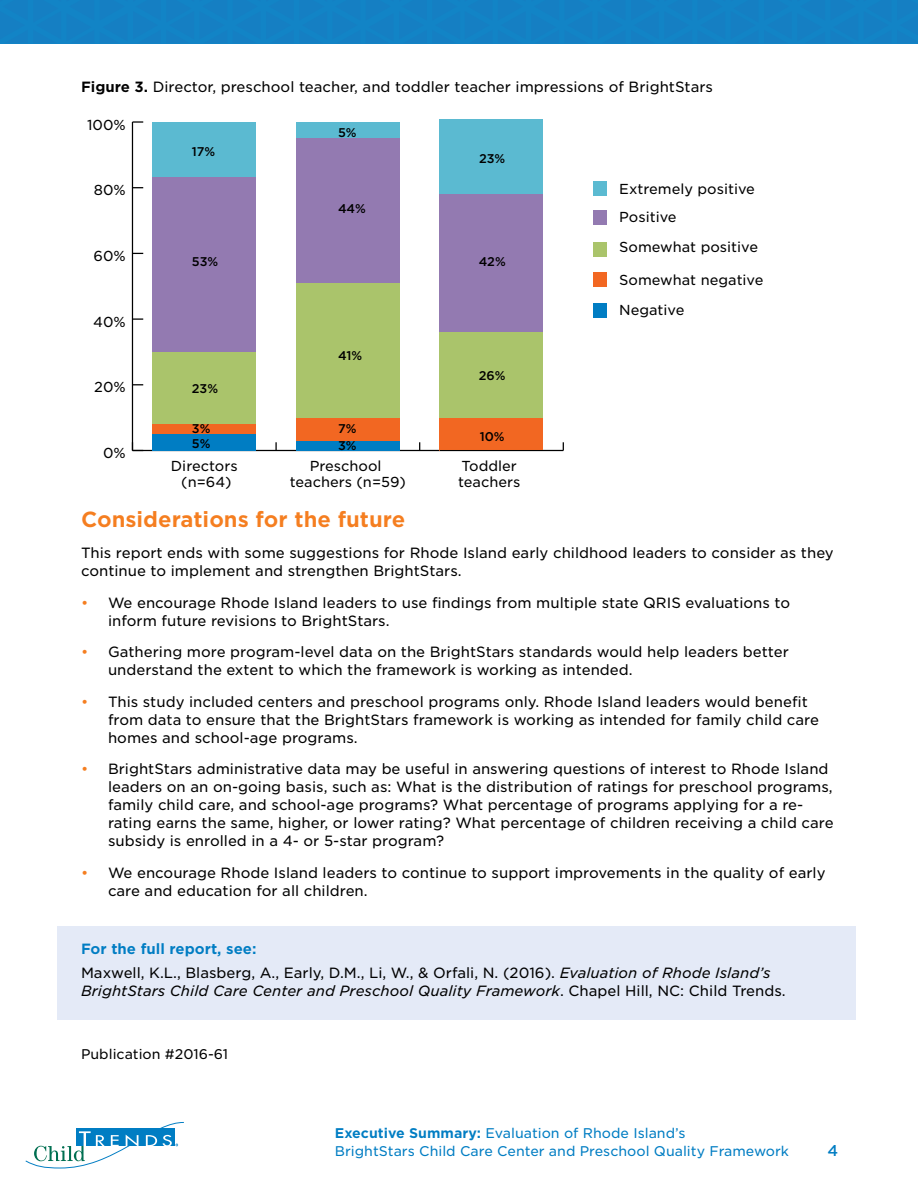
<style>
.page{position:relative;width:918px;height:1188px;background:#fff}
.page>*{position:absolute;margin:0;border:0;box-sizing:border-box;transform-origin:0 0}
.t1{font:700 21px "Gotham S Sm";color:#f57e20}
.t2{font:500 15px "Gotham S Sm";color:#007dc3}
.t3{font:14.25px/18px "Gotham S Sm";color:#000}
.t4{font:italic 14.25px "Gotham S Sm";color:#000}
.t5{font:13.95px/16.6px "Gotham S Sm";color:#000}
.t6{font:13.5px/18px "Gotham S Sm";color:#007dc3}
.t7{font:13.5px "Gotham S Sm";color:#000}
.t8{font:500 12.6px/14.7px "Gotham";color:#000}
.s1{font-weight:700}
.s2{color:#f57e20}
.s3{font-weight:700;color:#007dc3}
.s4{font-style:italic}
.s5{font-style:normal}
</style>
<div class="page">
<svg style="left:26px;top:1122px;width:158px;height:47px"></svg>
<div style="left:0;top:0;width:918px;height:43px;background:#1284c6"></div>
<div style="left:57px;top:926px;width:798px;height:94px;background:#e4eaf7"></div>
<hr style="left:132px;top:450px;width:431px;height:1px;background:#000">
<svg style="left:275px;top:442px;width:2px;height:8px"></svg>
<hr style="left:132px;top:122px;width:1px;height:328px;background:#000">
<svg style="left:132px;top:442px;width:11px;height:9px"></svg>
<svg style="left:133px;top:318px;width:10px;height:2px"></svg>
<svg style="left:132px;top:121px;width:11px;height:2px"></svg>
<div style="left:153px;top:122px;width:103px;height:56px;background:#5bbad1"></div>
<div style="left:296px;top:122px;width:104px;height:16px;background:#5bbad1"></div>
<div style="left:440px;top:119px;width:103px;height:75px;background:#5bbad1"></div>
<div style="left:153px;top:178px;width:103px;height:174px;background:#937ab1"></div>
<div style="left:296px;top:138px;width:104px;height:145px;background:#937ab1"></div>
<div style="left:440px;top:194px;width:103px;height:138px;background:#937ab1"></div>
<div style="left:153px;top:352px;width:103px;height:72px;background:#aac46b"></div>
<div style="left:296px;top:283px;width:104px;height:135px;background:#aac46b"></div>
<div style="left:440px;top:332px;width:103px;height:86px;background:#aac46b"></div>
<div style="left:153px;top:424px;width:103px;height:10px;background:#f26722"></div>
<div style="left:296px;top:418px;width:104px;height:23px;background:#f26722"></div>
<div style="left:440px;top:418px;width:103px;height:32px;background:#f26722"></div>
<div style="left:153px;top:434px;width:103px;height:16px;background:#007dc3"></div>
<div style="left:296px;top:441px;width:104px;height:9px;background:#007dc3"></div>
<div style="left:593px;top:303px;width:13px;height:14px;background:#007dc3"></div>
<div style="left:593px;top:273px;width:13px;height:14px;background:#f26722"></div>
<div style="left:593px;top:242px;width:13px;height:15px;background:#aac46b"></div>
<div style="left:593px;top:211px;width:13px;height:14px;background:#937ab1"></div>
<div style="left:593px;top:181px;width:14px;height:15px;background:#5bbad1"></div>
<p class="t3" style="left:81px;top:78px;width:634px"><span class="s1">Figure 3.</span> Director, preschool teacher, and toddler teacher impressions of BrightStars</p>
<p class="t5" style="left:87px;top:116px;width:40px">100%</p>
<p class="t5" style="left:94px;top:182px;width:33px">80%</p>
<p class="t5" style="left:94px;top:247px;width:34px">60%</p>
<p class="t5" style="left:93px;top:313px;width:34px">40%</p>
<p class="t5" style="left:94px;top:379px;width:33px">20%</p>
<p class="t5" style="left:103px;top:444px;width:24px">0%</p>
<p class="t8" style="left:192px;top:144px;width:25px">17%</p>
<p class="t8" style="left:192px;top:254px;width:28px">53%</p>
<p class="t8" style="left:192px;top:381px;width:28px">23%</p>
<p class="t8" style="left:192px;top:421px;width:20px">3%<br>5%</p>
<p class="t5" style="left:171px;top:457px;width:68px;text-align:center">Directors (n=64)</p>
<p class="t8" style="left:338px;top:125px;width:20px">5%</p>
<p class="t8" style="left:338px;top:201px;width:29px">44%</p>
<p class="t8" style="left:338px;top:348px;width:26px">41%</p>
<p class="t8" style="left:338px;top:420px;width:20px;line-height:17.2px">7%<br>3%</p>
<p class="t5" style="left:290px;top:457px;width:118px;text-align:center">Preschool teachers (n=59)</p>
<p class="t8" style="left:479px;top:151px;width:28px">23%</p>
<p class="t8" style="left:479px;top:254px;width:29px">42%</p>
<p class="t8" style="left:479px;top:368px;width:28px">26%</p>
<p class="t8" style="left:480px;top:429px;width:26px">10%</p>
<p class="t5" style="left:458px;top:457px;width:64px">Toddler teachers</p>
<p class="t5" style="left:619px;top:174px;width:137px;line-height:28.3px">Extremely positive<br>Positive</p>
<p class="t5" style="left:619px;top:238px;width:141px">Somewhat positive</p>
<p class="t5" style="left:619px;top:264px;width:146px;line-height:30.3px">Somewhat negative<br>Negative</p>
<h1 class="t1" style="left:81px;top:505px;width:326px">Considerations for the future</h1>
<p class="t3" style="left:81px;top:544px;width:754px">This report ends with some suggestions for Rhode Island early childhood leaders to consider as they continue to implement and strengthen BrightStars.</p>
<p class="t3" style="left:108px;top:593px;width:684px;text-indent:-27px"><span class="s2">•</span> We encourage Rhode Island leaders to use findings from multiple state QRIS evaluations to inform future revisions to BrightStars.</p>
<p class="t3" style="left:108px;top:643px;width:682px;text-indent:-27px"><span class="s2">•</span> Gathering more program-level data on the BrightStars standards would help leaders better understand the extent to which the framework is working as intended.</p>
<p class="t3" style="left:108px;top:692px;width:713px;text-indent:-27px"><span class="s2">•</span> This study included centers and preschool programs only. Rhode Island leaders would benefit from data to ensure that the BrightStars framework is working as intended for family child care homes and school-age programs.</p>
<p class="t3" style="left:108px;top:760px;width:727px;text-indent:-27px"><span class="s2">•</span> BrightStars administrative data may be useful in answering questions of interest to Rhode Island leaders on an on-going basis, such as: What is the distribution of ratings for preschool programs, family child care, and school-age programs? What percentage of programs applying for a re&shy;rating earns the same, higher, or lower rating? What percentage of children receiving a child care subsidy is enrolled in a 4- or 5-star program?</p>
<p class="t3" style="left:108px;top:863px;width:719px;text-indent:-27px"><span class="s2">•</span> We encourage Rhode Island leaders to continue to support improvements in the quality of early care and education for all children.</p>
<p class="t3" style="left:81px;top:936px;width:691px;line-height:24.8px"><span class="s3">For the full report, see:<br></span>Maxwell, K.L., Blasberg, A., Early, D.M., Li, W., &amp; Orfali, N. (2016). <span class="s4">Evaluation of Rhode Island’s</span></p>
<p class="t4" style="left:81px;top:982px;width:706px">BrightStars Child Care Center and Preschool Quality Framework<span class="s5">. Chapel Hill, NC: Child Trends.</span></p>
<p class="t7" style="left:81px;top:1045px;width:149px">Publication #2016-61</p>
<p class="t6" style="left:335px;top:1124px;width:456px"><span class="s1">Executive Summary:</span> Evaluation of Rhode Island’s<br>BrightStars Child Care Center and Preschool Quality Framework</p>
<p class="t2" style="left:828px;top:1141px;width:12px">4</p>
</div>
